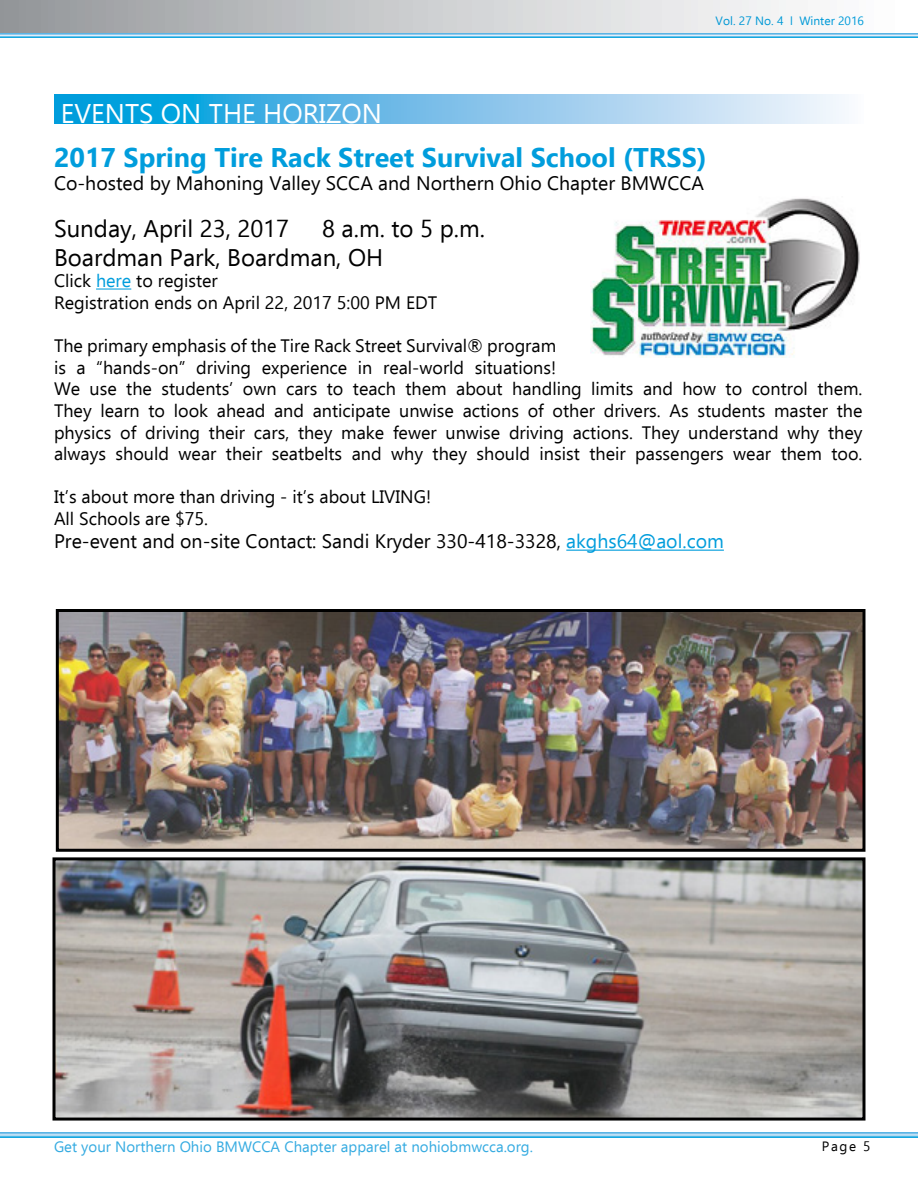
<style>
.page{position:relative;width:918px;height:1188px;background:#fff}
.page>*{position:absolute;margin:0;border:0;box-sizing:border-box;transform-origin:0 0}
.t1{font:700 27px "Ebrima";color:#009ddc}
.t2{font:27px "Ebrima";color:#fff}
.t3{font:24px/28.8px "Ebrima";color:#000}
.t4{font:19.5px "Ebrima";color:#000}
.t5{font:18px/21.6px "Ebrima";color:#000}
.t6{font:15px "Ebrima";color:#35abe1}
.t7{font:13.5px "Ebrima";color:#000}
.t8{font:12px "Ebrima";color:#009ddc}
.s1{font-family:"Arial Narrow"}
.s2{color:#009ddc}
</style>
<div class="page">
<img style="left:13px;top:35px;width:905px;height:3px">
<img style="left:13px;top:1133px;width:905px;height:4px">
<div style="left:0;top:0;width:918px;height:35px;background:linear-gradient(to right,#979b9e,#fff)"></div>
<svg style="left:0;top:33px;width:13px;height:5px"></svg>
<svg style="left:0;top:1133px;width:13px;height:4px"></svg>
<hr style="left:96px;top:289px;width:35px;height:1px;background:#009ddc">
<hr style="left:566px;top:550px;width:158px;height:1px;background:#009ddc">
<img style="left:590px;top:198px;width:270px;height:159px">
<img style="left:56px;top:861px;width:806px;height:256px">
<div style="left:52px;top:857px;width:814px;height:264px;border:3px solid #000"></div>
<img style="left:60px;top:613px;width:802px;height:235px">
<div style="left:56px;top:609px;width:810px;height:243px;border:3px solid #000"></div>
<svg style="left:54px;top:95px;width:791px;height:3px;background:#76c2ea"></svg>
<svg style="left:54px;top:98px;width:791px;height:26px;background:#76c2ea"></svg>
<h1 class="t2" style="left:61px;top:94px;width:323px">EVENTS ON THE HORIZON</h1>
<p class="t8" style="left:716px;top:12px;width:150px">Vol. 27 No. 4 <span class="s1">I</span> Winter 2016</p>
<h1 class="t1" style="left:54px;top:137px;width:654px">2017 Spring Tire Rack Street Survival School (TRSS)</h1>
<p class="t4" style="left:54px;top:169px;width:652px">Co-hosted by Mahoning Valley SCCA and Northern Ohio Chapter BMWCCA</p>
<h2 class="t3" style="left:54px;top:214px;width:237px">Sunday, April 23, 2017</h2>
<h2 class="t3" style="left:54px;top:214px;width:432px;text-indent:268px">8 a.m. to 5 p.m.<br>Boardman Park, Boardman, OH</h2>
<p class="t5" style="left:54px;top:270px;width:385px">Click <span class="s2">here</span> to register<br>Registration ends on April 22, 2017 5:00 PM EDT</p>
<p class="t5" style="left:54px;top:335px;width:810px">The primary emphasis of the Tire Rack Street Survival® program<br>is a “hands-on” driving experience in real-world situations!<br>We use the students’ own cars to teach them about handling limits and how to control them.<br>They learn to look ahead and anticipate unwise actions of other drivers. As students master the physics of driving their cars, they make fewer unwise driving actions. They understand why they always should wear their seatbelts and why they should insist their passengers wear them too.</p>
<p class="t5" style="left:54px;top:486px;width:379px">It’s about more than driving - it’s about LIVING!<br>All Schools are $75.</p>
<p class="t4" style="left:54px;top:528px;width:671px">Pre-event and on-site Contact: Sandi Kryder 330-418-3328, <span class="s2">akghs64@aol.com</span></p>
<p class="t6" style="left:54px;top:1136px;width:481px">Get your Northern Ohio BMWCCA Chapter apparel at nohiobmwcca.org.</p>
<p class="t7" style="left:822px;top:1136px;width:50px">Page 5</p>
</div>
